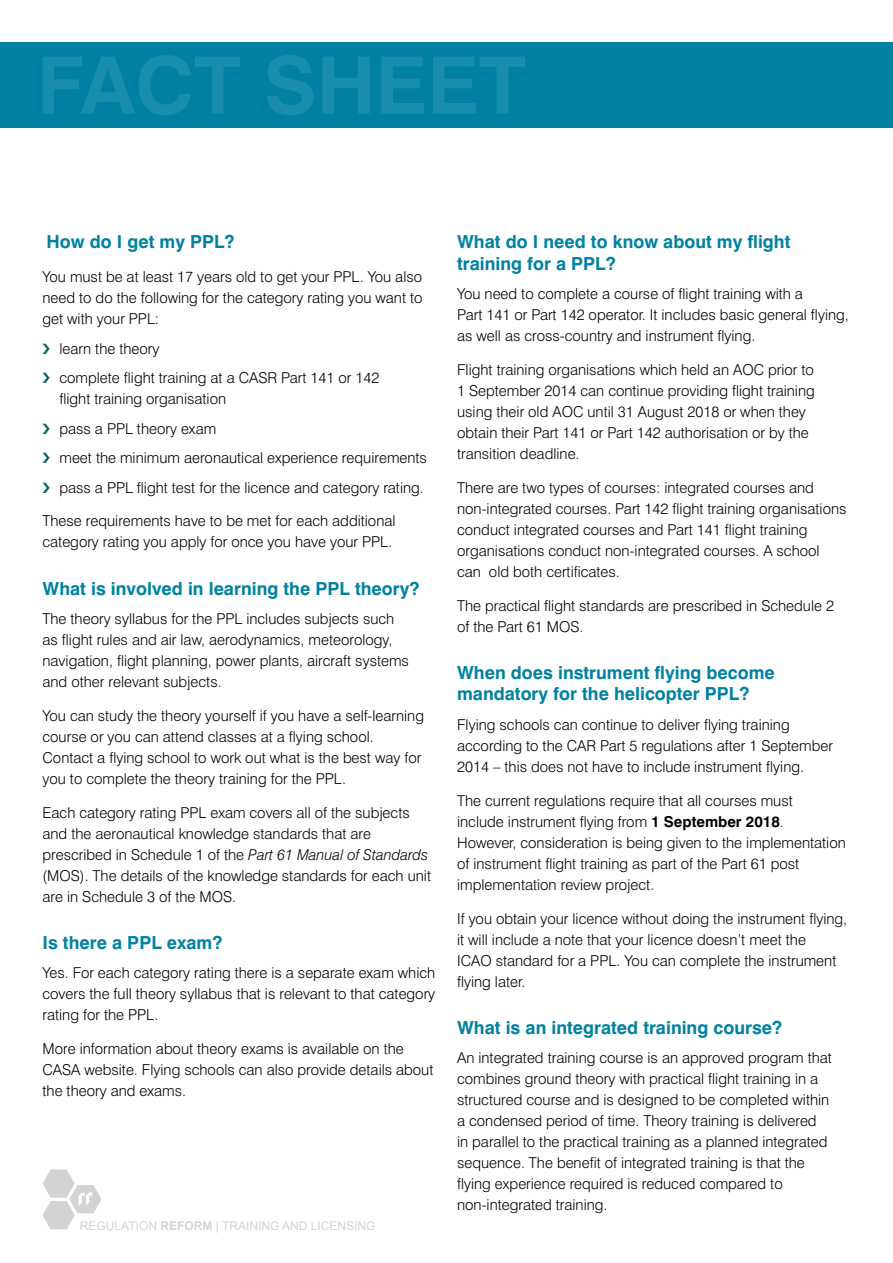
<style>
.page{position:relative;width:893px;height:1263px;background:#fff}
.page>*{position:absolute;margin:0;border:0;box-sizing:border-box;transform-origin:0 0}
.t1{font:700 18px/21.6px "Swiss 721 BT";color:#0081a3}
.t2{font:300 15px/21px "Swiss 721 BT";color:#000}
.t3{font:12px "Arial";color:#d1d3d4}
.s1{font-style:italic}
.s2{font-weight:700}
</style>
<div class="page">
<div style="left:0;top:43px;width:893px;height:85px;background:#0081a3"></div>
<svg style="left:43px;top:55px;width:482px;height:60px"></svg>
<svg style="left:43px;top:1169px;width:59px;height:60px"></svg>
<p class="t1" style="left:47px;top:231px;width:190px">How do I get my PPL?</p>
<p class="t2" style="left:43px;top:266px;width:381px;text-align:justify">You must be at least 17 years old to get your PPL. You also need to do the following for the category rating you want to get with your PPL:</p>
<p class="t2" style="left:60px;top:333px;width:321px;line-height:29.5px">learn the theory<br>complete flight training at a CASR Part 141 or 142</p>
<p class="t2" style="left:60px;top:384px;width:369px;line-height:29.5px">flight training organisation<br>pass a PPL theory exam<br>meet the minimum aeronautical experience requirements pass a PPL flight test for the licence and category rating.</p>
<p class="t2" style="left:43px;top:510px;width:355px">These requirements have to be met for each additional category rating you apply for once you have your PPL.</p>
<p class="t1" style="left:43px;top:577px;width:378px">What is involved in learning the PPL theory?</p>
<p class="t2" style="left:43px;top:608px;width:368px">The theory syllabus for the PPL includes subjects such as flight rules and air law, aerodynamics, meteorology, navigation, flight planning, power plants, aircraft systems and other relevant subjects.</p>
<p class="t2" style="left:43px;top:705px;width:383px">You can study the theory yourself if you have a self-learning course or you can attend classes at a flying school.<br>Contact a flying school to work out what is the best way for you to complete the theory training for the PPL.</p>
<p class="t2" style="left:43px;top:802px;width:390px">Each category rating PPL exam covers all of the subjects and the aeronautical knowledge standards that are prescribed in Schedule 1 of the <span class="s1">Part 61 Manual of Standards </span>(MOS). The details of the knowledge standards for each unit are in Schedule 3 of the MOS.</p>
<p class="t1" style="left:43px;top:931px;width:181px">Is there a PPL exam?</p>
<p class="t2" style="left:43px;top:962px;width:394px;text-align:justify">Yes. For each category rating there is a separate exam which covers the full theory syllabus that is relevant to that category rating for the PPL.</p>
<p class="t2" style="left:43px;top:1038px;width:392px">More information about theory exams is available on the<br>CASA website. Flying schools can also provide details about the theory and exams.</p>
<p class="t3" style="left:80px;top:1217px;width:297px">REGULATION <span class="s2">REFORM</span> | TRAINING AND LICENSING</p>
<p class="t1" style="left:457px;top:231px;width:335px">What do I need to know about my flight training for a PPL?</p>
<p class="t2" style="left:457px;top:283px;width:393px">You need to complete a course of flight training with a<br>Part 141 or Part 142 operator. It includes basic general flying, as well as cross-country and instrument flying.</p>
<p class="t2" style="left:457px;top:359px;width:359px">Flight training organisations which held an AOC prior to 1 September 2014 can continue providing flight training using their old AOC until 31 August 2018 or when they obtain their Part 141 or Part 142 authorisation or by the transition deadline.</p>
<p class="t2" style="left:457px;top:477px;width:391px">There are two types of courses: integrated courses and non-integrated courses. Part 142 flight training organisations conduct integrated courses and Part 141 flight training organisations conduct non-integrated courses. A school can old both certificates.</p>
<p class="t2" style="left:457px;top:595px;width:378px">The practical flight standards are prescribed in Schedule 2 of the Part 61 MOS.</p>
<p class="t1" style="left:457px;top:661px;width:319px">When does instrument flying become mandatory for the helicopter PPL?</p>
<p class="t2" style="left:457px;top:714px;width:377px">Flying schools can continue to deliver flying training according to the CAR Part 5 regulations after 1 September<br>2014 – this does not have to include instrument flying.</p>
<p class="t2" style="left:457px;top:790px;width:390px">The current regulations require that all courses must<br>include instrument flying from <span class="s2">1 September 2018</span>.<br>However, consideration is being given to the implementation of instrument flight training as part of the Part 61 post implementation review project.</p>
<p class="t2" style="left:457px;top:907px;width:392px">If you obtain your licence without doing the instrument flying, it will include a note that your licence doesn’t meet the<br>ICAO standard for a PPL. You can complete the instrument flying later.</p>
<p class="t1" style="left:457px;top:1016px;width:326px">What is an integrated training course?</p>
<p class="t2" style="left:457px;top:1047px;width:376px">An integrated training course is an approved program that combines ground theory with practical flight training in a structured course and is designed to be completed within a condensed period of time. Theory training is delivered<br>in parallel to the practical training as a planned integrated sequence. The benefit of integrated training is that the flying experience required is reduced compared to non-integrated training.</p>
</div>
